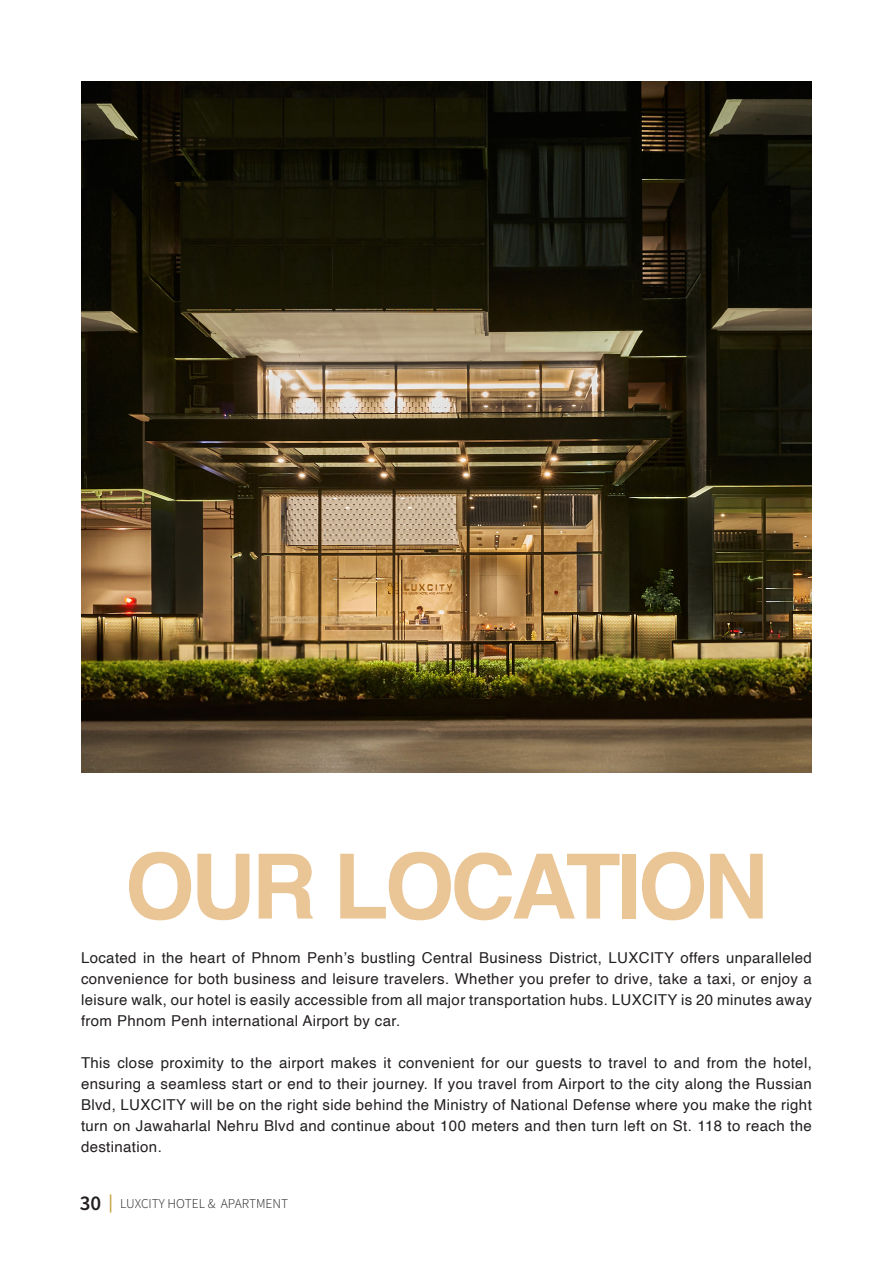
<style>
.page{position:relative;width:893px;height:1263px;background:#fff}
.page>*{position:absolute;margin:0;border:0;box-sizing:border-box;transform-origin:0 0}
.Title__Center{font:700 90px "Helvetica";letter-spacing:-.045em;color:#eac595}
.Body__Center{font:15px/21px "Helvetica";letter-spacing:.025em;color:#231f20;text-align:justify}
.t1{font:300 13.5px "Source Sans Pro";color:#231f20}
.s1{font-weight:600;font-size:21px}
.s2{font-weight:600;font-size:18px;color:#c5a140}
</style>
<div class="page">
<img style="left:81px;top:81px;width:731px;height:691px">
<p class="Title__Center" style="left:125px;top:832px;width:645px">OUR LOCATION</p>
<p class="Body__Center" style="left:81px;top:947px;width:732px">Located in the heart of Phnom Penh’s bustling Central Business District, LUXCITY offers unparalleled convenience for both business and leisure travelers. Whether you prefer to drive, take a taxi, or enjoy a leisure walk, our hotel is easily accessible from all major transportation hubs. LUXCITY is 20 minutes away from Phnom Penh international Airport by car.</p>
<p class="Body__Center" style="left:81px;top:1052px;width:732px">This close proximity to the airport makes it convenient for our guests to travel to and from the hotel, ensuring a seamless start or end to their journey. If you travel from Airport to the city along the Russian Blvd, LUXCITY will be on the right side behind the Ministry of National Defense where you make the right turn on Jawaharlal Nehru Blvd and continue about 100 meters and then turn left on St. 118 to reach the destination.</p>
<p class="t1" style="left:80px;top:1195px;width:210px"><span class="s1">30</span> <span class="s2">|</span> LUXCITY HOTEL &amp; APARTMENT</p>
</div>
